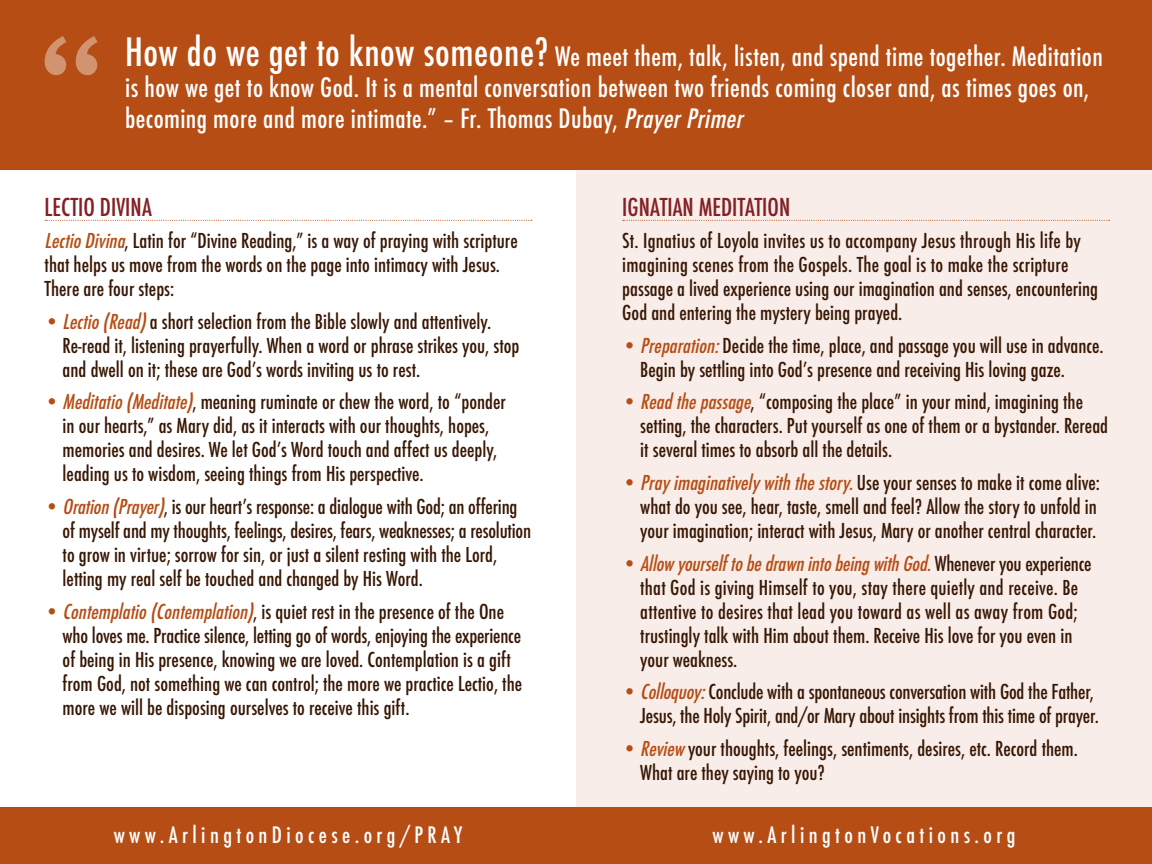
<style>
.page{position:relative;width:1152px;height:864px;background:#fff}
.page>*{position:absolute;margin:0;border:0;box-sizing:border-box;transform-origin:0 0}
.Body_Text{font:500 condensed 26px/31.2px "Futura";letter-spacing:.015em;color:#fff}
.Body_Text-2{font:500 condensed 24px "Futura";color:#822026}
.Body_Text-3{font:500 condensed 22px "Futura";letter-spacing:.2em;color:#fff}
.Body_Text-4{font:500 condensed 20px/24px "Futura";color:#381704}
.s1{font-size:38px}
.s2{font-style:italic}
.s3{font-style:italic;color:#b64d14}
.s4{color:#b64d14}
</style>
<div class="page">
<div style="left:576px;top:156px;width:576px;height:708px;background:#f8ede8"></div>
<svg style="left:623px;top:220px;width:487px;height:1px"></svg>
<svg style="left:45px;top:220px;width:487px;height:1px"></svg>
<div style="left:0;top:0;width:1152px;height:170px;background:#b64d14"></div>
<div style="left:0;top:808px;width:1152px;height:56px;background:#b64d14"></div>
<svg style="left:45px;top:36px;width:52px;height:39px"></svg>
<p class="Body_Text" style="left:125px;top:41px;width:979px"><span class="s1">How do we get to know someone?</span> We meet them, talk, listen, and spend time together. Meditation is how we get to know God. It is a mental conversation between two friends coming closer and, as times goes on, becoming more and more intimate.” – Fr. Thomas Dubay, <span class="s2">PrayerPrimer</span></p>
<p class="Body_Text-2" style="left:45px;top:191px;width:109px">LECTIO DIVINA</p>
<p class="Body_Text-4" style="left:45px;top:229px;width:475px"><span class="s3">LectioDivina</span>, Latin for “Divine Reading,” is a way of praying with scripture that helps us move from the words on the page into intimacy with Jesus.<br>There are four steps:</p>
<p class="Body_Text-4" style="left:63px;top:310px;width:458px;text-indent:-18px"><span class="s4">•</span><span class="s3">Lectio(Read)</span>a short selection from the Bible slowly and attentively.<br>Re-read it, listening prayerfully. When a word or phrase strikes you, stop and dwell on it; these are God’s words inviting us to rest.</p>
<p class="Body_Text-4" style="left:63px;top:390px;width:445px;text-indent:-18px"><span class="s4">•</span><span class="s3">Meditatio(Meditate)</span>, meaning ruminate or chew the word, to “ponder in our hearts,” as Mary did, as it interacts with our thoughts, hopes, memories and desires. We let God’s Word touch and affect us deeply, leading us to wisdom, seeing things from His perspective.</p>
<p class="Body_Text-4" style="left:63px;top:495px;width:470px;text-indent:-18px"><span class="s4">•</span> <span class="s3">Oration(Prayer)</span>, is our heart’s response: a dialogue with God; an offering of myself and my thoughts, feelings, desires, fears, weaknesses; a resolution to grow in virtue; sorrow for sin, or just a silent resting with the Lord, letting my real self be touched and changed by His Word.</p>
<p class="Body_Text-4" style="left:63px;top:599px;width:461px;text-indent:-18px"><span class="s4">•</span> <span class="s3">Contemplatio(Contemplation)</span>, i s q u i e t r e s t i n t h e p r e s e n c e o f t h e O n e who loves me. Practice silence, letting go of words, enjoying the experience of being in His presence, knowing we are loved. Contemplation is a gift from God, not something we can control; the more we practice Lectio, the more we will be disposing ourselves to receive this gift.</p>
<p class="Body_Text-2" style="left:622px;top:191px;width:169px">IGNATIAN MEDITATION</p>
<p class="Body_Text-4" style="left:622px;top:229px;width:477px">St. Ignatius of Loyola invites us to accompany Jesus through His life by imagining scenes from the Gospels. The goal is to make the scripture passage a lived experience using our imagination and senses, encountering God and entering the mystery being prayed.</p>
<p class="Body_Text-4" style="left:640px;top:334px;width:465px;text-indent:-18px"><span class="s4">•</span><span class="s3">Preparation:</span>Decide the time, place, and passage you will use in advance.<br>Begin by settling into God’s presence and receiving His loving gaze.</p>
<p class="Body_Text-4" style="left:640px;top:390px;width:469px;text-indent:-18px"><span class="s4">•</span><span class="s3">Readthepassage</span>, “composing the place” in your mind, imagining the setting, the characters. Put yourself as one of them or a bystander. Reread it several times to absorb all the details.</p>
<p class="Body_Text-4" style="left:640px;top:471px;width:461px;text-indent:-18px"><span class="s4">•</span> <span class="s3">Prayimaginativelywiththestory.</span>U s e y o u r s e n s e s t o m a k e i t c o m e a l i v e : what do you see, hear, taste, smell and feel? Allow the story to unfold in your imagination; interact with Jesus, Mary or another central character.</p>
<p class="Body_Text-4" style="left:640px;top:551px;width:453px;text-indent:-18px"><span class="s4">•</span> <span class="s3">Allow yourselftobedrawnintobeingwithGod.</span>W h e n e v e r y o u e x p e r i e n c e that God is giving Himself to you, stay there quietly and receive. Be attentive to desires that lead you toward as well as away from God; trustingly talk with Him about them. Receive His love for you even in your weakness.</p>
<p class="Body_Text-4" style="left:622px;top:680px;width:478px;text-align:right"><span class="s4">•</span> <span class="s3">Colloquoy:</span>Conclude with a spontaneous conversation with God the Father,<br>Jesus, the Holy Spirit, and/or Mary about insights from this time of prayer.</p>
<p class="Body_Text-4" style="left:640px;top:737px;width:439px;text-indent:-18px"><span class="s4">•</span><span class="s3">Review</span> your thoughts, feelings, sentiments, desires, etc. Record them.<br>What are they saying to you?</p>
<p class="Body_Text-3" style="left:114px;top:821px;width:350px">www.ArlingtonDiocese.org/PRAY</p>
<p class="Body_Text-3" style="left:713px;top:821px;width:304px">www.ArlingtonVocations.org</p>
</div>
